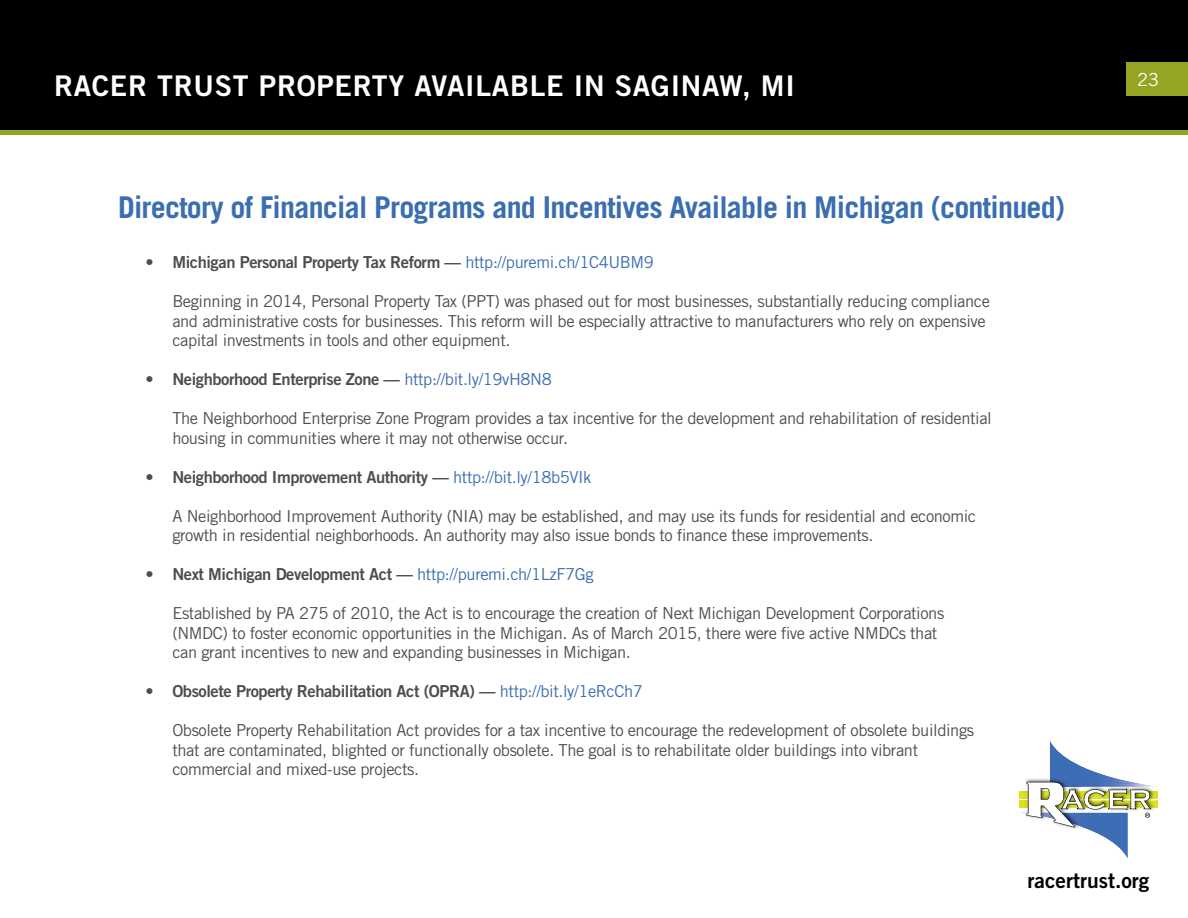
<style>
.page{position:relative;width:1188px;height:918px;background:#fff}
.page>*{position:absolute;margin:0;border:0;box-sizing:border-box;transform-origin:0 0}
.t1{font:700 30px "Trade Gothic LT Std";letter-spacing:-.025em;color:#3b6db1}
.t2{font:28.5px "Trade Gothic LT Std Bd 2";letter-spacing:.025em;color:#fff}
.t3{font:21px "Trade Gothic LT Std Bd 2";color:#000}
.t4{font:18px "Trade Gothic LT Std";color:#fff}
.t5{font:16.5px/19.5px "Trade Gothic LT Std";letter-spacing:-.025em;color:#4d4d4f}
.t6{font:16.5px "Trade Gothic LT Std Bd 2";letter-spacing:-.025em;color:#4d4d4f}
.s1{font-family:"Trade Gothic LT Std";color:#3b6db1}
</style>
<div class="page">
<div style="left:1px;top:1px;width:1186px;height:131px;background:#000"></div>
<div style="left:0;top:0;width:1188px;height:133px;border:2px solid #000"></div>
<div style="left:1126px;top:62px;width:62px;height:34px;background:#96a424"></div>
<div style="left:0;top:130px;width:1188px;height:5px;background:#96a424"></div>
<div style="left:1019px;top:791px;width:139px;height:7px;background:#dbe120"></div>
<div style="left:1019px;top:801px;width:139px;height:7px;background:#dbe120"></div>
<svg style="left:1021px;top:741px;width:137px;height:117px"></svg>
<h2 class="t2" style="left:54px;top:68px;width:742px">RACER TRUST PROPERTY AVAILABLE IN SAGINAW, MI</h2>
<h1 class="t1" style="left:118px;top:189px;width:948px">Directory of Financial Programs and Incentives Available in Michigan (continued)</h1>
<p class="t6" style="left:145px;top:252px;width:510px">• Michigan Personal Property Tax Reform — <span class="s1">http://puremi.ch/1C4UBM9</span></p>
<p class="t5" style="left:172px;top:292px;width:819px">Beginning in 2014, Personal Property Tax (PPT) was phased out for most businesses, substantially reducing compliance and administrative costs for businesses. This reform will be especially attractive to manufacturers who rely on expensive capital investments in tools and other equipment.</p>
<p class="t6" style="left:145px;top:369px;width:408px">• Neighborhood Enterprise Zone — <span class="s1">http://bit.ly/19vH8N8</span></p>
<p class="t5" style="left:172px;top:409px;width:821px">The Neighborhood Enterprise Zone Program provides a tax incentive for the development and rehabilitation of residential housing in communities where it may not otherwise occur.</p>
<p class="t6" style="left:145px;top:467px;width:448px">• Neighborhood Improvement Authority — <span class="s1">http://bit.ly/18b5VIk</span></p>
<p class="t5" style="left:172px;top:506px;width:805px">A Neighborhood Improvement Authority (NIA) may be established, and may use its funds for residential and economic growth in residential neighborhoods. An authority may also issue bonds to finance these improvements.</p>
<p class="t6" style="left:145px;top:564px;width:450px">• Next Michigan Development Act — <span class="s1">http://puremi.ch/1LzF7Gg</span></p>
<p class="t5" style="left:172px;top:604px;width:774px">Established by PA 275 of 2010, the Act is to encourage the creation of Next Michigan Development Corporations (NMDC) to foster economic opportunities in the Michigan. As of March 2015, there were five active NMDCs that can grant incentives to new and expanding businesses in Michigan.</p>
<p class="t6" style="left:145px;top:681px;width:499px">• Obsolete Property Rehabilitation Act (OPRA) — <span class="s1">http://bit.ly/1eRcCh7</span></p>
<p class="t5" style="left:172px;top:721px;width:803px">Obsolete Property Rehabilitation Act provides for a tax incentive to encourage the redevelopment of obsolete buildings that are contaminated, blighted or functionally obsolete. The goal is to rehabilitate older buildings into vibrant commercial and mixed-use projects.</p>
<p class="t4" style="left:1137px;top:68px;width:23px">23</p>
<p class="t3" style="left:1028px;top:867px;width:123px">racertrust.org</p>
</div>
